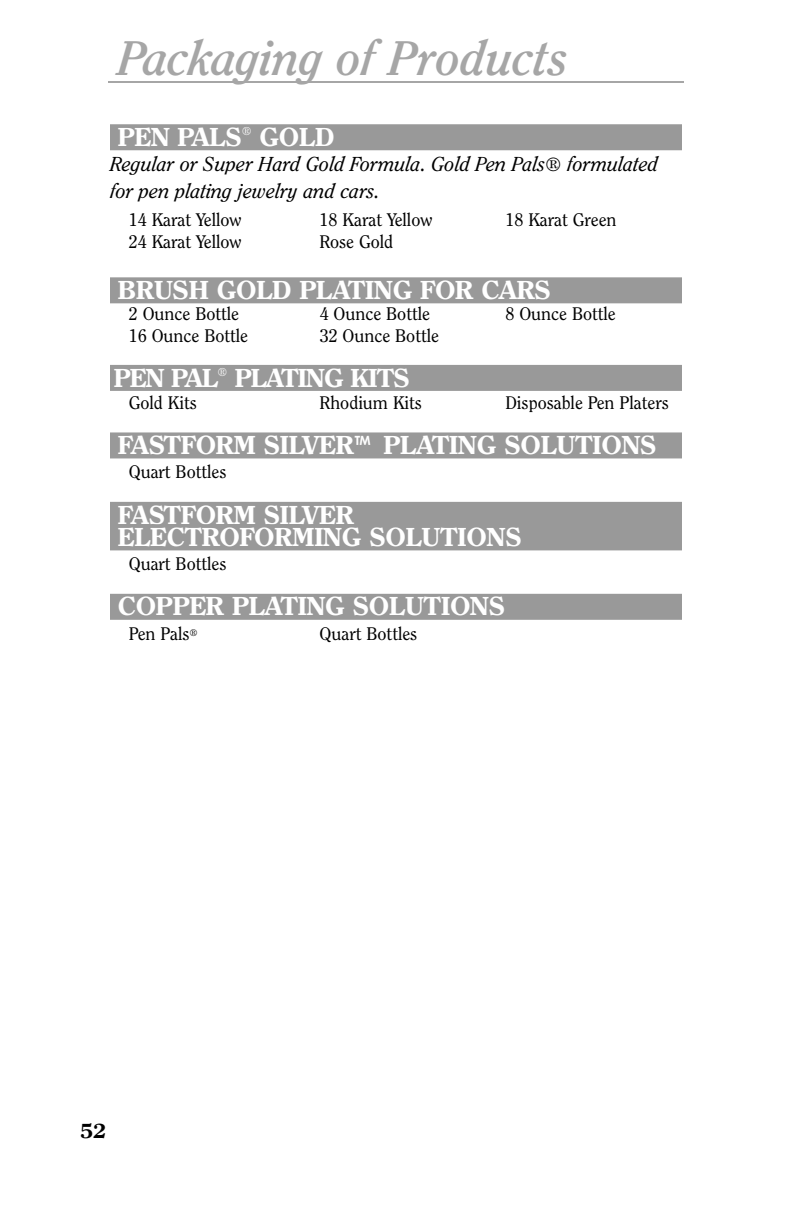
<style>
.page{position:relative;width:792px;height:1224px;background:#fff}
.page>*{position:absolute;margin:0;border:0;box-sizing:border-box;transform-origin:0 0}
.t1{font:italic 700 48px "Clearface IT Cby BT";color:#a6a6a6}
.t2{font:700 25.2px/22.6px "Clerface";letter-spacing:.02em;color:#fff;scale:.95 1}
.t3{font:700 25.2px "Clerface";letter-spacing:-.005em;color:#fff;scale:.95 1}
.t4{font:italic 20px/27px "Clearface IT Cby BT";color:#000}
.t5{font:700 20px "Clerface";color:#000}
.t6{font:18px "Clearface IT Cby BT";color:#000}
</style>
<div class="page">
<hr style="left:108px;top:81px;width:576px;height:2px;background:#a6a6a6">
<div style="left:110px;top:124px;width:572px;height:26px;background:#999"></div>
<div style="left:110px;top:277px;width:572px;height:26px;background:#999"></div>
<div style="left:110px;top:365px;width:572px;height:26px;background:#999"></div>
<div style="left:110px;top:432px;width:572px;height:26px;background:#999"></div>
<div style="left:110px;top:502px;width:572px;height:26px;background:#999"></div>
<div style="left:110px;top:524px;width:572px;height:26px;background:#999"></div>
<div style="left:110px;top:594px;width:572px;height:26px;background:#999"></div>
<h1 class="t1" style="left:118px;top:38px;width:451px">Packaging of Products</h1>
<h2 class="t2" style="left:118px;top:128px;width:229px">PEN PALS<sup>®</sup> GOLD</h2>
<p class="t4" style="left:110px;top:152px;width:550px">Regular or Super Hard Gold Formula. Gold Pen Pals® formulated for pen plating jewelry and cars.</p>
<p class="t6" style="left:129px;top:213px;width:115px">14 Karat Yellow</p>
<p class="t6" style="left:320px;top:213px;width:115px">18 Karat Yellow</p>
<p class="t6" style="left:505px;top:213px;width:113px">18 Karat Green</p>
<p class="t6" style="left:129px;top:235px;width:115px">24 Karat Yellow</p>
<p class="t6" style="left:320px;top:235px;width:75px">Rose Gold</p>
<h2 class="t2" style="left:118px;top:281px;width:457px">BRUSH GOLD PLATING FOR CARS</h2>
<p class="t6" style="left:129px;top:306px;width:112px">2 Ounce Bottle</p>
<p class="t6" style="left:320px;top:306px;width:112px">4 Ounce Bottle</p>
<p class="t6" style="left:505px;top:306px;width:112px">8 Ounce Bottle</p>
<p class="t6" style="left:129px;top:328px;width:121px">16 Ounce Bottle</p>
<p class="t6" style="left:320px;top:328px;width:121px">32 Ounce Bottle</p>
<h2 class="t3" style="left:114px;top:368px;width:312px">PEN PAL<sup>®</sup> PLATING KITS</h2>
<p class="t6" style="left:129px;top:395px;width:70px">Gold Kits</p>
<p class="t6" style="left:320px;top:395px;width:104px">Rhodium Kits</p>
<p class="t6" style="left:505px;top:395px;width:165px">Disposable Pen Platers</p>
<h2 class="t2" style="left:118px;top:436px;width:568px">FASTFORM SILVER™ PLATING SOLUTIONS</h2>
<p class="t6" style="left:129px;top:465px;width:99px">Quart Bottles</p>
<h2 class="t2" style="left:118px;top:505px;width:426px">FASTFORM SILVER<br>ELECTROFORMING SOLUTIONS</h2>
<p class="t6" style="left:129px;top:557px;width:99px">Quart Bottles</p>
<h2 class="t2" style="left:118px;top:597px;width:409px">COPPER PLATING SOLUTIONS</h2>
<p class="t6" style="left:129px;top:626px;width:71px">Pen Pals<sup>®</sup></p>
<p class="t6" style="left:320px;top:626px;width:99px">Quart Bottles</p>
<p class="t5" style="left:80px;top:1123px;width:27px">52</p>
</div>
